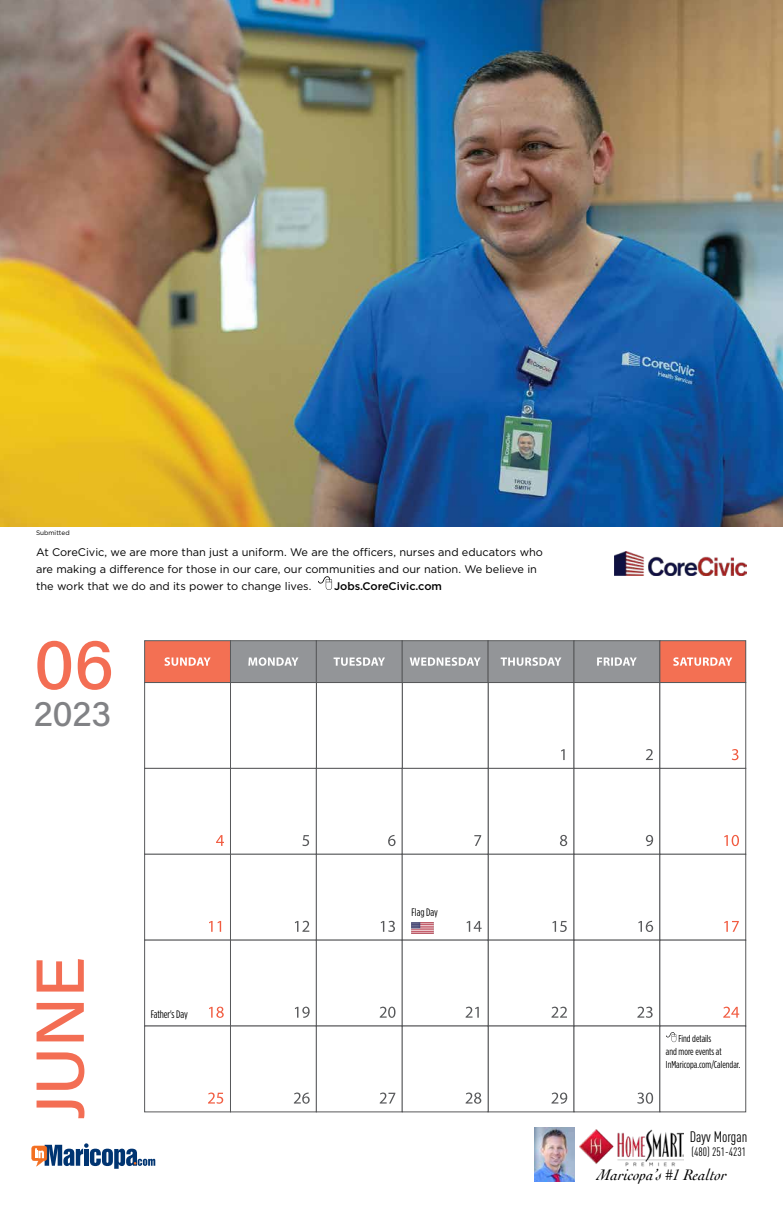
<style>
.page{position:relative;width:783px;height:1206px;background:#fff}
.page>*{position:absolute;margin:0;border:0;box-sizing:border-box;transform-origin:0 0}
.t1{font:500 72px "Acumin Pro";color:#f36e54}
.t2{font:500 68px "Acumin Pro";color:#f36e54}
.t3{font:500 36px "Acumin Pro";color:#818285}
.t4{font:italic 16px "Cochin";color:#000}
.t5{font:15px "DIN Cond";color:#000}
.t6{font:12px "DIN Cond";color:#000}
.t7{font:11px/17px "Gotham";color:#000}
.t8{font:500 11px "Gotham";letter-spacing:-.005em;color:#000}
.t9{font:10.9px "Gotham Condensed";letter-spacing:-.005em;color:#000}
.t10{font:10px/13px "Gotham Condensed";color:#000}
.t11{font:6.5px "Gotham";color:#000}
</style>
<div class="page">
<div style="left:488px;top:682px;width:86px;height:87px;border:1px solid #58595b"></div>
<div style="left:316px;top:682px;width:87px;height:87px;border:1px solid #58595b"></div>
<div style="left:230px;top:682px;width:87px;height:87px;border:1px solid #58595b"></div>
<div style="left:144px;top:682px;width:87px;height:87px;border:1px solid #58595b"></div>
<div style="left:488px;top:768px;width:86px;height:87px;border:1px solid #58595b"></div>
<div style="left:488px;top:854px;width:86px;height:86px;border:1px solid #58595b"></div>
<div style="left:488px;top:940px;width:86px;height:86px;border:1px solid #58595b"></div>
<div style="left:488px;top:1026px;width:86px;height:86px;border:1px solid #58595b"></div>
<div style="left:574px;top:682px;width:86px;height:87px;border:1px solid #58595b"></div>
<div style="left:574px;top:768px;width:86px;height:87px;border:1px solid #58595b"></div>
<div style="left:574px;top:854px;width:86px;height:86px;border:1px solid #58595b"></div>
<div style="left:574px;top:940px;width:86px;height:86px;border:1px solid #58595b"></div>
<div style="left:660px;top:682px;width:86px;height:87px;border:1px solid #58595b"></div>
<div style="left:660px;top:768px;width:86px;height:87px;border:1px solid #58595b"></div>
<div style="left:660px;top:854px;width:86px;height:86px;border:1px solid #58595b"></div>
<div style="left:660px;top:940px;width:86px;height:86px;border:1px solid #58595b"></div>
<div style="left:144px;top:768px;width:87px;height:87px;border:1px solid #58595b"></div>
<div style="left:144px;top:854px;width:87px;height:86px;border:1px solid #58595b"></div>
<div style="left:144px;top:940px;width:87px;height:86px;border:1px solid #58595b"></div>
<div style="left:230px;top:768px;width:87px;height:87px;border:1px solid #58595b"></div>
<div style="left:230px;top:854px;width:87px;height:86px;border:1px solid #58595b"></div>
<div style="left:230px;top:940px;width:87px;height:86px;border:1px solid #58595b"></div>
<div style="left:316px;top:768px;width:87px;height:87px;border:1px solid #58595b"></div>
<div style="left:316px;top:854px;width:87px;height:86px;border:1px solid #58595b"></div>
<div style="left:316px;top:940px;width:87px;height:86px;border:1px solid #58595b"></div>
<div style="left:402px;top:768px;width:86px;height:87px;border:1px solid #58595b"></div>
<div style="left:402px;top:854px;width:86px;height:86px;border:1px solid #58595b"></div>
<div style="left:402px;top:940px;width:86px;height:86px;border:1px solid #58595b"></div>
<svg style="left:561px;top:749px;width:4px;height:11px"></svg>
<svg style="left:560px;top:835px;width:7px;height:11px"></svg>
<svg style="left:552px;top:921px;width:15px;height:11px"></svg>
<svg style="left:551px;top:1007px;width:16px;height:11px"></svg>
<svg style="left:551px;top:1093px;width:16px;height:11px"></svg>
<svg style="left:646px;top:749px;width:7px;height:11px"></svg>
<svg style="left:646px;top:835px;width:7px;height:11px"></svg>
<svg style="left:638px;top:921px;width:15px;height:11px"></svg>
<svg style="left:637px;top:1007px;width:16px;height:11px"></svg>
<svg style="left:637px;top:1093px;width:16px;height:11px"></svg>
<svg style="left:732px;top:749px;width:7px;height:11px"></svg>
<svg style="left:724px;top:835px;width:15px;height:11px"></svg>
<svg style="left:724px;top:921px;width:15px;height:11px"></svg>
<svg style="left:723px;top:1007px;width:16px;height:11px"></svg>
<svg style="left:216px;top:835px;width:8px;height:11px"></svg>
<svg style="left:209px;top:921px;width:12px;height:11px"></svg>
<svg style="left:209px;top:1007px;width:15px;height:11px"></svg>
<svg style="left:208px;top:1093px;width:15px;height:11px"></svg>
<svg style="left:302px;top:835px;width:7px;height:11px"></svg>
<svg style="left:295px;top:921px;width:14px;height:11px"></svg>
<svg style="left:295px;top:1007px;width:15px;height:11px"></svg>
<svg style="left:294px;top:1093px;width:16px;height:11px"></svg>
<svg style="left:388px;top:835px;width:8px;height:11px"></svg>
<svg style="left:381px;top:921px;width:14px;height:11px"></svg>
<svg style="left:380px;top:1007px;width:16px;height:11px"></svg>
<svg style="left:380px;top:1093px;width:15px;height:11px"></svg>
<svg style="left:474px;top:835px;width:7px;height:11px"></svg>
<svg style="left:467px;top:921px;width:15px;height:11px"></svg>
<svg style="left:466px;top:1007px;width:13px;height:11px"></svg>
<svg style="left:466px;top:1093px;width:15px;height:11px"></svg>
<div style="left:145px;top:641px;width:85px;height:42px;background:#f37053"></div>
<div style="left:144px;top:640px;width:87px;height:43px;border:1px solid #58595b"></div>
<div style="left:230px;top:641px;width:86px;height:42px;background:#939598"></div>
<div style="left:230px;top:640px;width:87px;height:43px;border:1px solid #58595b"></div>
<div style="left:316px;top:641px;width:86px;height:42px;background:#939598"></div>
<div style="left:316px;top:640px;width:87px;height:43px;border:1px solid #58595b"></div>
<div style="left:402px;top:641px;width:86px;height:42px;background:#939598"></div>
<div style="left:402px;top:640px;width:86px;height:43px;border:1px solid #58595b"></div>
<div style="left:488px;top:641px;width:86px;height:42px;background:#939598"></div>
<div style="left:488px;top:640px;width:86px;height:43px;border:1px solid #58595b"></div>
<div style="left:574px;top:641px;width:86px;height:42px;background:#939598"></div>
<div style="left:574px;top:640px;width:86px;height:43px;border:1px solid #58595b"></div>
<div style="left:660px;top:641px;width:86px;height:42px;background:#f37053"></div>
<div style="left:660px;top:640px;width:86px;height:43px;border:1px solid #58595b"></div>
<svg style="left:164px;top:657px;width:47px;height:9px"></svg>
<svg style="left:248px;top:657px;width:51px;height:9px"></svg>
<svg style="left:334px;top:657px;width:51px;height:9px"></svg>
<svg style="left:410px;top:657px;width:71px;height:9px"></svg>
<svg style="left:501px;top:657px;width:60px;height:9px"></svg>
<svg style="left:597px;top:657px;width:40px;height:9px"></svg>
<svg style="left:673px;top:657px;width:59px;height:9px"></svg>
<img style="left:0;top:0;width:783px;height:526px">
<svg style="left:318px;top:576px;width:14px;height:14px"></svg>
<svg style="left:32px;top:1143px;width:123px;height:26px"></svg>
<img style="left:412px;top:922px;width:21px;height:12px">
<svg style="left:666px;top:1032px;width:10px;height:10px"></svg>
<img style="left:615px;top:552px;width:132px;height:24px">
<img style="left:580px;top:1129px;width:104px;height:38px">
<img style="left:535px;top:1127px;width:40px;height:54px">
<p class="t11" style="left:36px;top:528px;width:35px">Submitted</p>
<p class="t7" style="left:36px;top:543px;width:509px">At CoreCivic, we are more than just a uniform. We are the officers, nurses and educators who are making a difference for those in our care, our communities and our nation. We believe in the work that we do and its power to change lives.</p>
<p class="t8" style="left:334px;top:579px;width:109px">Jobs.CoreCivic.com</p>
<h1 class="t1" style="left:34px;top:614px;width:82px">06</h1>
<h3 class="t3" style="left:34px;top:688px;width:79px">2023</h3>
<h2 class="t2" style="left:13px;top:1120px;width:165px;rotate:-90deg">JUNE</h2>
<p class="t9" style="left:151px;top:1008px;width:39px">Father's Day</p>
<p class="t9" style="left:412px;top:906px;width:28px">Flag Day</p>
<p class="t10" style="left:666px;top:1032px;width:76px;text-indent:12px">Find details<br>and more events at<br>InMaricopa.com/Calendar.</p>
<h3 class="t5" style="left:690px;top:1128px;width:59px">Dayv Morgan</h3>
<p class="t6" style="left:691px;top:1145px;width:56px">(480) 251-4231</p>
<h3 class="t4" style="left:597px;top:1164px;width:131px">Maricopa’s #1 Realtor</h3>
</div>
